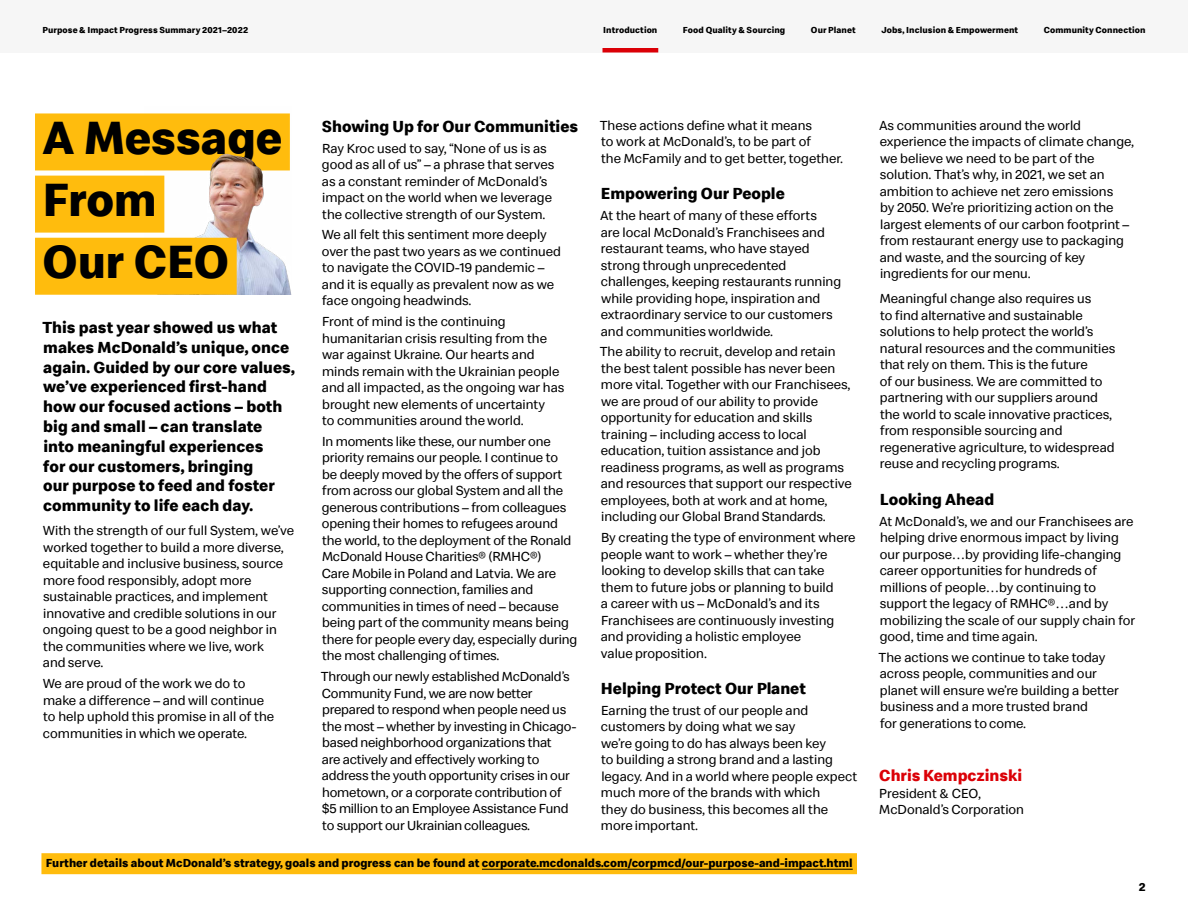
<style>
.page{position:relative;width:1188px;height:918px;background:#fff}
.page>*{position:absolute;margin:0;border:0;box-sizing:border-box;transform-origin:0 0}
.t1{font:700 48px/62.1px "Speedee";letter-spacing:-.005em;color:#000}
.t2{font:700 16.5px/19.8px "Speedee";color:#000}
.t3{font:700 16.5px "Speedee";color:#db0007}
.t4{font:13.5px/16.5px "Speedee";color:#000}
.t5{font:700 12px "Speedee";color:#000}
.t6{font:700 9px "Speedee";letter-spacing:.01em;color:#000}
</style>
<div class="page">
<div style="left:0;top:0;width:1188px;height:52px;background:#f6f6f6"></div>
<hr style="left:603px;top:48px;width:55px;height:4px;background:#db0007">
<div style="left:41px;top:853px;width:816px;height:21px;background:#ffbc0d"></div>
<hr style="left:482px;top:869px;width:371px;height:1px;background:#000">
<img style="left:145px;top:170px;width:146px;height:125px">
<div style="left:35px;top:113px;width:255px;height:57px;background:#ffbc0d"></div>
<div style="left:35px;top:176px;width:129px;height:57px;background:#ffbc0d"></div>
<div style="left:35px;top:238px;width:202px;height:57px;background:#ffbc0d"></div>
<img style="left:209px;top:154px;width:54px;height:72px">
<p class="t6" style="left:43px;top:24px;width:207px">Purpose &amp; Impact Progress Summary 2021–2022</p>
<p class="t6" style="left:603px;top:24px;width:56px">Introduction</p>
<p class="t6" style="left:683px;top:24px;width:104px">Food Quality &amp; Sourcing</p>
<p class="t6" style="left:811px;top:24px;width:46px">Our Planet</p>
<p class="t6" style="left:881px;top:24px;width:138px">Jobs, Inclusion &amp; Empowerment</p>
<p class="t6" style="left:1044px;top:24px;width:103px">Community Connection</p>
<h2 class="t1" style="left:43px;top:108px;width:241px">A Message<br>From<br>Our CEO</h2>
<p class="t2" style="left:42px;top:318px;width:254px">This past year showed us what makes McDonald’s unique, once again. Guided by our core values, we’ve experienced first-hand how our focused actions – both big and small – can translate into meaningful experiences<br>for our customers, bringing<br>our purpose to feed and foster community to life each day.</p>
<p class="t4" style="left:43px;top:523px;width:253px">With the strength of our full System, we’ve worked together to build a more diverse, equitable and inclusive business, source more food responsibly, adopt more sustainable practices, and implement innovative and credible solutions in our ongoing quest to be a good neighbor in the communities where we live, work<br>and serve.</p>
<p class="t4" style="left:43px;top:675px;width:233px">We are proud of the work we do to make a difference – and will continue to help uphold this promise in all of the communities in which we operate.</p>
<h3 class="t2" style="left:322px;top:117px;width:258px">Showing Up for Our Communities</h3>
<p class="t4" style="left:322px;top:140px;width:234px">Ray Kroc used to say, “None of us is as good as all of us” – a phrase that serves as a constant reminder of McDonald’s impact on the world when we leverage the collective strength of our System.</p>
<p class="t4" style="left:322px;top:227px;width:241px">We all felt this sentiment more deeply over the past two years as we continued to navigate the COVID-19 pandemic – and it is equally as prevalent now as we face ongoing headwinds.</p>
<p class="t4" style="left:322px;top:314px;width:244px">Front of mind is the continuing humanitarian crisis resulting from the war against Ukraine. Our hearts and minds remain with the Ukrainian people and all impacted, as the ongoing war has brought new elements of uncertainty<br>to communities around the world.</p>
<p class="t4" style="left:322px;top:433px;width:257px">In moments like these, our number one priority remains our people. I continue to<br>be deeply moved by the offers of support from across our global System and all the generous contributions – from colleagues opening their homes to refugees around the world, to the deployment of the Ronald McDonald House Charities® (RMHC®)<br>Care Mobile in Poland and Latvia. We are supporting connection, families and communities in times of need – because being part of the community means being there for people every day, especially during the most challenging of times.</p>
<p class="t4" style="left:321px;top:669px;width:257px">Through our newly established McDonald’s Community Fund, we are now better prepared to respond when people need us the most – whether by investing in Chicago&shy;based neighborhood organizations that<br>are actively and effectively working to address the youth opportunity crises in our hometown, or a corporate contribution of $5 million to an Employee Assistance Fund to support our Ukrainian colleagues.</p>
<p class="t4" style="left:600px;top:117px;width:245px">These actions define what it means<br>to work at McDonald’s, to be part of<br>the McFamily and to get better, together.</p>
<h3 class="t2" style="left:601px;top:184px;width:185px">Empowering Our People</h3>
<p class="t4" style="left:600px;top:207px;width:242px">At the heart of many of these efforts<br>are local McDonald’s Franchisees and restaurant teams, who have stayed strong through unprecedented challenges, keeping restaurants running while providing hope, inspiration and extraordinary service to our customers and communities worldwide.</p>
<p class="t4" style="left:600px;top:344px;width:254px">The ability to recruit, develop and retain the best talent possible has never been more vital. Together with our Franchisees, we are proud of our ability to provide opportunity for education and skills training – including access to local education, tuition assistance and job readiness programs, as well as programs and resources that support our respective employees, both at work and at home, including our Global Brand Standards.</p>
<p class="t4" style="left:601px;top:529px;width:256px">By creating the type of environment where people want to work – whether they’re looking to develop skills that can take them to future jobs or planning to build<br>a career with us – McDonald’s and its Franchisees are continuously investing and providing a holistic employee<br>value proposition.</p>
<h3 class="t2" style="left:601px;top:679px;width:207px">Helping Protect Our Planet</h3>
<p class="t4" style="left:601px;top:702px;width:258px">Earning the trust of our people and customers by doing what we say<br>we’re going to do has always been key<br>to building a strong brand and a lasting legacy. And in a world where people expect much more of the brands with which<br>they do business, this becomes all the more important.</p>
<p class="t5" style="left:46px;top:855px;width:809px">Further details about McDonald’s strategy, goals and progress can be found at corporate.mcdonalds.com/corpmcd/our-purpose-and-impact.html</p>
<p class="t4" style="left:879px;top:117px;width:257px">As communities around the world experience the impacts of climate change, we believe we need to be part of the solution. That’s why, in 2021, we set an ambition to achieve net zero emissions<br>by 2050. We’re prioritizing action on the largest elements of our carbon footprint – from restaurant energy use to packaging and waste, and the sourcing of key ingredients for our menu.</p>
<p class="t4" style="left:880px;top:291px;width:237px">Meaningful change also requires us<br>to find alternative and sustainable solutions to help protect the world’s natural resources and the communities that rely on them. This is the future<br>of our business. We are committed to partnering with our suppliers around the world to scale innovative practices, from responsible sourcing and regenerative agriculture, to widespread reuse and recycling programs.</p>
<h3 class="t2" style="left:880px;top:490px;width:116px">Looking Ahead</h3>
<p class="t4" style="left:879px;top:513px;width:258px">At McDonald’s, we and our Franchisees are helping drive enormous impact by living our purpose…by providing life-changing career opportunities for hundreds of millions of people…by continuing to support the legacy of RMHC®…and by mobilizing the scale of our supply chain for good, time and time again.</p>
<p class="t4" style="left:879px;top:649px;width:242px">The actions we continue to take today across people, communities and our planet will ensure we’re building a better business and a more trusted brand<br>for generations to come.</p>
<p class="t3" style="left:879px;top:765px;width:145px">Chris Kempczinski</p>
<p class="t4" style="left:879px;top:785px;width:146px">President &amp; CEO,<br>McDonald’s Corporation</p>
<p class="t5" style="left:1139px;top:880px;width:8px">2</p>
</div>
